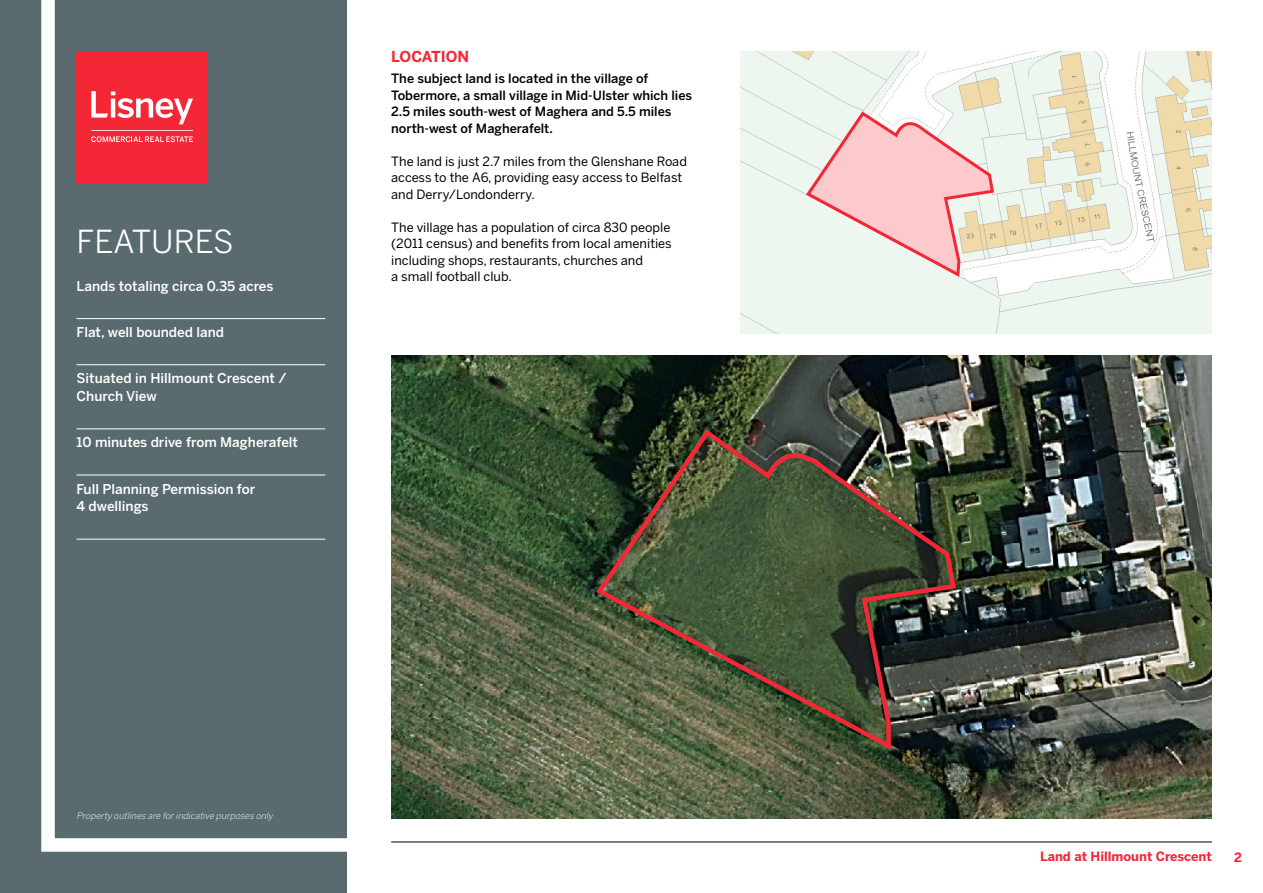
<style>
.page{position:relative;width:1263px;height:893px;background:#fff}
.page>*{position:absolute;margin:0;border:0;box-sizing:border-box;transform-origin:0 0}
.t1{font:31.5px "Benton Sans";color:#fff}
.t2{font:700 15px "Benton Sans";color:#f32735}
.t3{font:500 13.5px/18px "Benton Sans";color:#fff}
.t4{font:12.75px/16.5px "Benton Sans";color:#000}
.t5{font:500 12.75px/16.5px "Benton Sans";color:#000}
.t6{font:700 12.75px "Benton Sans";color:#f32735}
.t7{font:italic 300 9px "Benton Sans";color:#fff}
</style>
<div class="page">
<div style="left:0;top:0;width:347px;height:893px;background:#596b6e"></div>
<hr style="left:391px;top:842px;width:821px;height:1px;background:#000">
<img style="left:391px;top:355px;width:821px;height:464px">
<img style="left:593px;top:426px;width:366px;height:327px">
<img style="left:741px;top:51px;width:471px;height:283px">
<svg style="left:804px;top:109px;width:192px;height:170px"></svg>
<svg style="left:41px;top:0;width:306px;height:852px"></svg>
<h1 class="t1" style="left:77px;top:223px;width:159px">FEATURES</h1>
<p class="t3" style="left:77px;top:277px;width:198px">Lands totaling circa 0.35 acres</p>
<p class="t3" style="left:77px;top:323px;width:149px">Flat, well bounded land</p>
<p class="t3" style="left:77px;top:369px;width:211px">Situated in Hillmount Crescent /<br>Church View</p>
<p class="t3" style="left:77px;top:433px;width:223px">10 minutes drive from Magherafelt</p>
<p class="t3" style="left:77px;top:479px;width:180px">Full Planning Permission for<br>4 dwellings</p>
<p class="t2" style="left:391px;top:48px;width:79px">LOCATION</p>
<p class="t5" style="left:391px;top:70px;width:302px">The subject land is located in the village of Tobermore, a small village in Mid-Ulster which lies 2.5 miles south-west of Maghera and 5.5 miles north-west of Magherafelt.</p>
<p class="t4" style="left:391px;top:153px;width:297px">The land is just 2.7 miles from the Glenshane Road access to the A6, providing easy access to Belfast and Derry/Londonderry.</p>
<p class="t4" style="left:391px;top:219px;width:282px">The village has a population of circa 830 people (2011 census) and benefits from local amenities including shops, restaurants, churches and<br>a small football club.</p>
<p class="t7" style="left:77px;top:810px;width:200px">Property outlines are forindicative purposes only</p>
<p class="t6" style="left:1040px;top:849px;width:173px">Land at Hillmount Crescent</p>
<p class="t6" style="left:1234px;top:850px;width:9px">2</p>
</div>
